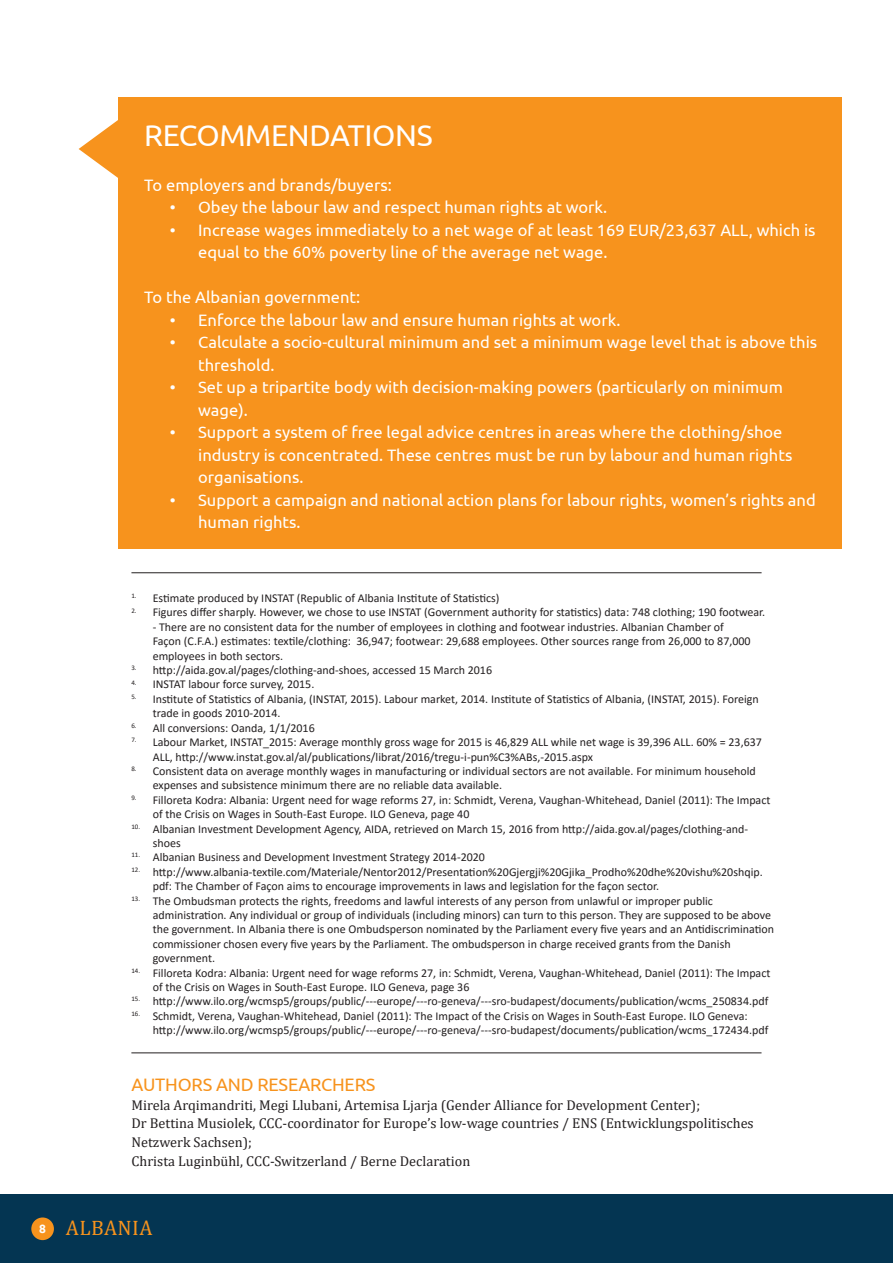
<style>
.page{position:relative;width:893px;height:1263px;background:#fff}
.page>*{position:absolute;margin:0;border:0;box-sizing:border-box;transform-origin:0 0}
._01_NUMMER_CIRKEL{font:30px "Ubuntu";letter-spacing:-.01em;color:#fff}
.t1{font:21px "Cambria";letter-spacing:.02em;color:#f7931d}
._02_SUBHEADER_12pt{font:18px "Ubuntu";letter-spacing:-.01em;color:#f7931d}
._04_QUOTE_SPEECHBUBB{font:16.5px/22.5px "Ubuntu";color:#fff}
._03_BODY_9pt{font:14.25px/18.8px "Cambria";color:#231f20}
.Endnotes{font:12px/14.4px "Calibri";color:#231f20}
.s1{font-family:"Ubuntu";font-weight:700;font-size:12px;color:#fff}
</style>
<div class="page">
<div style="left:0;top:1195px;width:893px;height:68px;background:#043552"></div>
<div style="left:31px;top:1217px;width:23px;height:23px;background:#f7931d;border-radius:50%"></div>
<hr style="left:131px;top:572px;width:631px;height:1px;background:#231f20">
<hr style="left:131px;top:1052px;width:630px;height:1px;background:#231f20">
<svg style="left:79px;top:118px;width:40px;height:62px"></svg>
<div style="left:119px;top:97px;width:723px;height:452px;background:#f7931d"></div>
<p class="_01_NUMMER_CIRKEL" style="left:144px;top:117px;width:290px">RECOMMENDATIONS</p>
<p class="_04_QUOTE_SPEECHBUBB" style="left:144px;top:173px;width:249px">To employers and brands/buyers:</p>
<p class="_04_QUOTE_SPEECHBUBB" style="left:170px;top:196px;width:439px">• Obey the labour law and respect human rights at work.</p>
<p class="_04_QUOTE_SPEECHBUBB" style="left:198px;top:218px;width:619px;text-indent:-28px">• Increase wages immediately to a net wage of at least 169 EUR/23,637 ALL, which is equal to the 60% poverty line of the average net wage.</p>
<p class="_04_QUOTE_SPEECHBUBB" style="left:144px;top:286px;width:218px">To the Albanian government:</p>
<p class="_04_QUOTE_SPEECHBUBB" style="left:170px;top:308px;width:452px">• Enforce the labour law and ensure human rights at work.</p>
<p class="_04_QUOTE_SPEECHBUBB" style="left:198px;top:331px;width:620px;text-indent:-28px">• Calculate a socio-cultural minimum and set a minimum wage level that is above this threshold.</p>
<p class="_04_QUOTE_SPEECHBUBB" style="left:198px;top:376px;width:586px;text-indent:-28px">• Set up a tripartite body with decision-making powers (particularly on minimum wage).</p>
<p class="_04_QUOTE_SPEECHBUBB" style="left:198px;top:421px;width:596px;text-indent:-28px">• Support a system of free legal advice centres in areas where the clothing/shoe industry is concentrated. These centres must be run by labour and human rights organisations.</p>
<p class="_04_QUOTE_SPEECHBUBB" style="left:198px;top:488px;width:619px;text-indent:-28px">• Support a campaign and national action plans for labour rights, women’s rights and human rights.</p>
<p class="Endnotes" style="left:131px;top:590px;width:370px"><sup>1.</sup> Estimate produced by INSTAT (Republic of Albania Institute of Statistics)</p>
<p class="Endnotes" style="left:131px;top:605px;width:635px"><sup>2.</sup> Figures differ sharply. However, we chose to use INSTAT (Government authority for statistics) data: 748 clothing; 190 footwear.</p>
<p class="Endnotes" style="left:153px;top:619px;width:599px">- There are no consistent data for the number of employees in clothing and footwear industries. Albanian Chamber of<br>Façon (C.F.A.) estimates: textile/clothing: 36,947; footwear: 29,688 employees. Other sources range from 26,000 to 87,000 employees in both sectors.</p>
<p class="Endnotes" style="left:131px;top:662px;width:362px"><sup>3.</sup> http://aida.gov.al/pages/clothing-and-shoes, accessed 15 March 2016</p>
<p class="Endnotes" style="left:131px;top:677px;width:184px"><sup>4.</sup> INSTAT labour force survey, 2015.</p>
<p class="Endnotes" style="left:153px;top:691px;width:608px;text-indent:-21px"><sup>5.</sup> Institute of Statistics of Albania, (INSTAT, 2015). Labour market, 2014. Institute of Statistics of Albania, (INSTAT, 2015). Foreign trade in goods 2010-2014.</p>
<p class="Endnotes" style="left:131px;top:720px;width:185px"><sup>6.</sup> All conversions: Oanda, 1/1/2016</p>
<p class="Endnotes" style="left:153px;top:734px;width:611px;text-indent:-21px"><sup>7.</sup> Labour Market, INSTAT_2015: Average monthly gross wage for 2015 is 46,829 ALL while net wage is 39,396 ALL. 60% = 23,637<br>ALL, http://www.instat.gov.al/al/publications/librat/2016/tregu-i-pun%C3%ABs,-2015.aspx</p>
<p class="Endnotes" style="left:153px;top:763px;width:605px;text-indent:-21px"><sup>8.</sup> Consistent data on average monthly wages in manufacturing or individual sectors are not available. For minimum household expenses and subsistence minimum there are no reliable data available.</p>
<p class="Endnotes" style="left:153px;top:792px;width:619px;text-indent:-21px"><sup>9.</sup> Filloreta Kodra: Albania: Urgent need for wage reforms 27, in: Schmidt, Verena, Vaughan-Whitehead, Daniel (2011): The Impact of the Crisis on Wages in South-East Europe. ILO Geneva, page 40</p>
<p class="Endnotes" style="left:153px;top:821px;width:597px;text-indent:-21px"><sup>10.</sup> Albanian Investment Development Agency, AIDA, retrieved on March 15, 2016 from http://aida.gov.al/pages/clothing-and&shy;shoes</p>
<p class="Endnotes" style="left:131px;top:850px;width:355px"><sup>11.</sup> Albanian Business and Development Investment Strategy 2014-2020</p>
<p class="Endnotes" style="left:153px;top:864px;width:612px;text-indent:-21px"><sup>12.</sup> http://www.albania-textile.com/Materiale/Nentor2012/Presentation%20Gjergji%20Gjika_Prodho%20dhe%20vishu%20shqip. pdf: The Chamber of Façon aims to encourage improvements in laws and legislation for the façon sector.</p>
<p class="Endnotes" style="left:153px;top:893px;width:623px;text-indent:-21px"><sup>13.</sup> The Ombudsman protects the rights, freedoms and lawful interests of any person from unlawful or improper public administration. Any individual or group of individuals (including minors) can turn to this person. They are supposed to be above the government. In Albania there is one Ombudsperson nominated by the Parliament every five years and an Antidiscrimination commissioner chosen every five years by the Parliament. The ombudsperson in charge received grants from the Danish government.</p>
<p class="Endnotes" style="left:153px;top:965px;width:619px;text-indent:-21px"><sup>14.</sup> Filloreta Kodra: Albania: Urgent need for wage reforms 27, in: Schmidt, Verena, Vaughan-Whitehead, Daniel (2011): The Impact of the Crisis on Wages in South-East Europe. ILO Geneva, page 36</p>
<p class="Endnotes" style="left:131px;top:994px;width:638px"><sup>15.</sup> http://www.ilo.org/wcmsp5/groups/public/---europe/---ro-geneva/---sro-budapest/documents/publication/wcms_250834.pdf</p>
<p class="Endnotes" style="left:153px;top:1008px;width:617px;text-indent:-21px"><sup>16.</sup> Schmidt, Verena, Vaughan-Whitehead, Daniel (2011): The Impact of the Crisis on Wages in South-East Europe. ILO Geneva: http://www.ilo.org/wcmsp5/groups/public/---europe/---ro-geneva/---sro-budapest/documents/publication/wcms_172434.pdf</p>
<p class="_02_SUBHEADER_12pt" style="left:131px;top:1073px;width:245px">AUTHORS AND RESEARCHERS</p>
<p class="_03_BODY_9pt" style="left:131px;top:1095px;width:624px">Mirela Arqimandriti, Megi Llubani, Artemisa Ljarja (Gender Alliance for Development Center);<br>Dr Bettina Musiolek, CCC-coordinator for Europe’s low-wage countries / ENS (Entwicklungspolitisches Netzwerk Sachsen);<br>Christa Luginbühl, CCC-Switzerland / Berne Declaration</p>
<h2 class="t1" style="left:39px;top:1215px;width:115px"><span class="s1">8</span> ALBANIA</h2>
</div>
